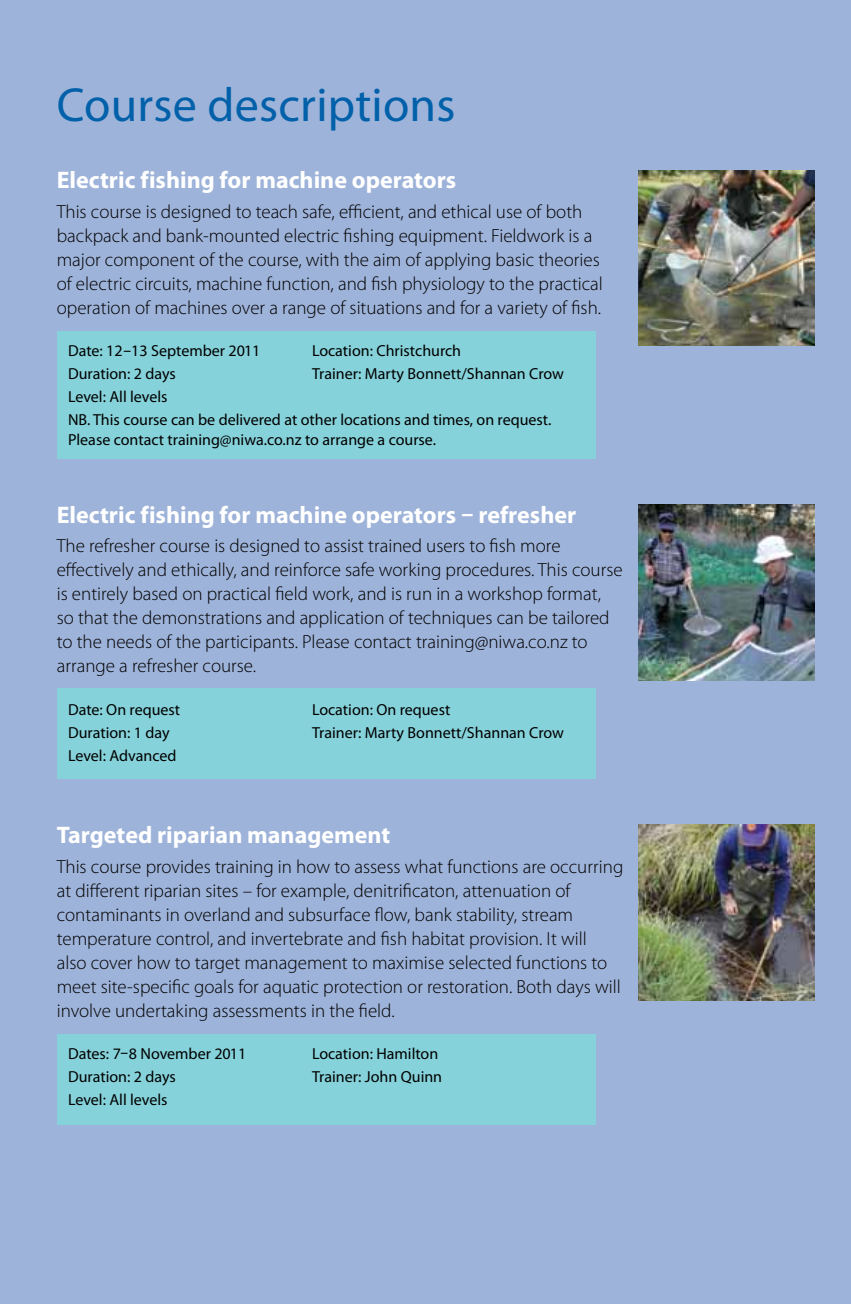
<style>
.page{position:relative;width:851px;height:1304px;background:#fff}
.page>*{position:absolute;margin:0;border:0;box-sizing:border-box;transform-origin:0 0}
.t1{font:48px "Myriad Pro";letter-spacing:.005em;color:#0060a9}
.t2{font:700 24px "Myriad Pro";color:#fff}
.t3{font:300 19px/24px "Myriad Pro";color:#000}
.t4{font:16px/22.8px "Myriad Pro";color:#000}
.s1{font-family:"DIN Pro"}
</style>
<div class="page">
<div style="left:0;top:0;width:850px;height:1304px;background:#9eb3d9"></div>
<div style="left:57px;top:331px;width:538px;height:128px;background:#86d2da"></div>
<div style="left:57px;top:689px;width:538px;height:90px;background:#86d2da"></div>
<div style="left:57px;top:1034px;width:538px;height:91px;background:#86d2da"></div>
<img style="left:638px;top:170px;width:176px;height:176px">
<img style="left:638px;top:505px;width:176px;height:175px">
<img style="left:638px;top:825px;width:176px;height:176px">
<h1 class="t1" style="left:57px;top:75px;width:400px">Course descriptions</h1>
<p class="t2" style="left:57px;top:164px;width:401px">Electric fishing for machine operators</p>
<p class="t3" style="left:57px;top:200px;width:547px">This course is designed to teach safe, efficient, and ethical use of both backpack and bank-mounted electric fishing equipment. Fieldwork is a major component of the course, with the aim of applying basic theories of electric circuits, machine function, and fish physiology to the practical operation of machines over a range of situations and for a variety of fish.</p>
<p class="t4" style="left:68px;top:339px;width:194px">Date: 12<span class="s1">–</span> 13 September 2011</p>
<p class="t4" style="left:312px;top:339px;width:151px">Location: Christchurch</p>
<p class="t4" style="left:68px;top:362px;width:109px">Duration: 2 days</p>
<p class="t4" style="left:312px;top:362px;width:253px">Trainer: Marty Bonnett/Shannan Crow</p>
<p class="t4" style="left:68px;top:385px;width:485px">Level: All levels<br>NB. This course can be delivered at other locations and times, on request.</p>
<p class="t4" style="left:68px;top:428px;width:369px">Please contact training@niwa.co.nz to arrange a course.</p>
<p class="t2" style="left:57px;top:499px;width:521px">Electric fishing for machine operators – refresher</p>
<p class="t3" style="left:57px;top:534px;width:567px">The refresher course is designed to assist trained users to fish more effectively and ethically, and reinforce safe working procedures. This course is entirely based on practical field work, and is run in a workshop format, so that the demonstrations and application of techniques can be tailored to the needs of the participants. Please contact training@niwa.co.nz to arrange a refresher course.</p>
<p class="t4" style="left:68px;top:698px;width:114px">Date: On request</p>
<p class="t4" style="left:312px;top:698px;width:140px">Location: On request</p>
<p class="t4" style="left:68px;top:721px;width:103px">Duration: 1 day</p>
<p class="t4" style="left:312px;top:721px;width:253px">Trainer: Marty Bonnett/Shannan Crow</p>
<p class="t4" style="left:68px;top:744px;width:110px">Level: Advanced</p>
<p class="t2" style="left:57px;top:819px;width:335px">Targeted riparian management</p>
<p class="t3" style="left:57px;top:855px;width:568px">This course provides training in how to assess what functions are occurring at different riparian sites – for example, denitrificaton, attenuation of contaminants in overland and subsurface flow, bank stability, stream temperature control, and invertebrate and fish habitat provision. It will<br>also cover how to target management to maximise selected functions to meet site-specific goals for aquatic protection or restoration. Both days will involve undertaking assessments in the field.</p>
<p class="t4" style="left:68px;top:1042px;width:180px">Dates: 7<span class="s1">–</span>8 November 2011</p>
<p class="t4" style="left:312px;top:1042px;width:128px">Location: Hamilton</p>
<p class="t4" style="left:68px;top:1065px;width:109px">Duration: 2 days</p>
<p class="t4" style="left:312px;top:1065px;width:132px">Trainer: John Quinn</p>
<p class="t4" style="left:68px;top:1088px;width:101px">Level: All levels</p>
</div>
